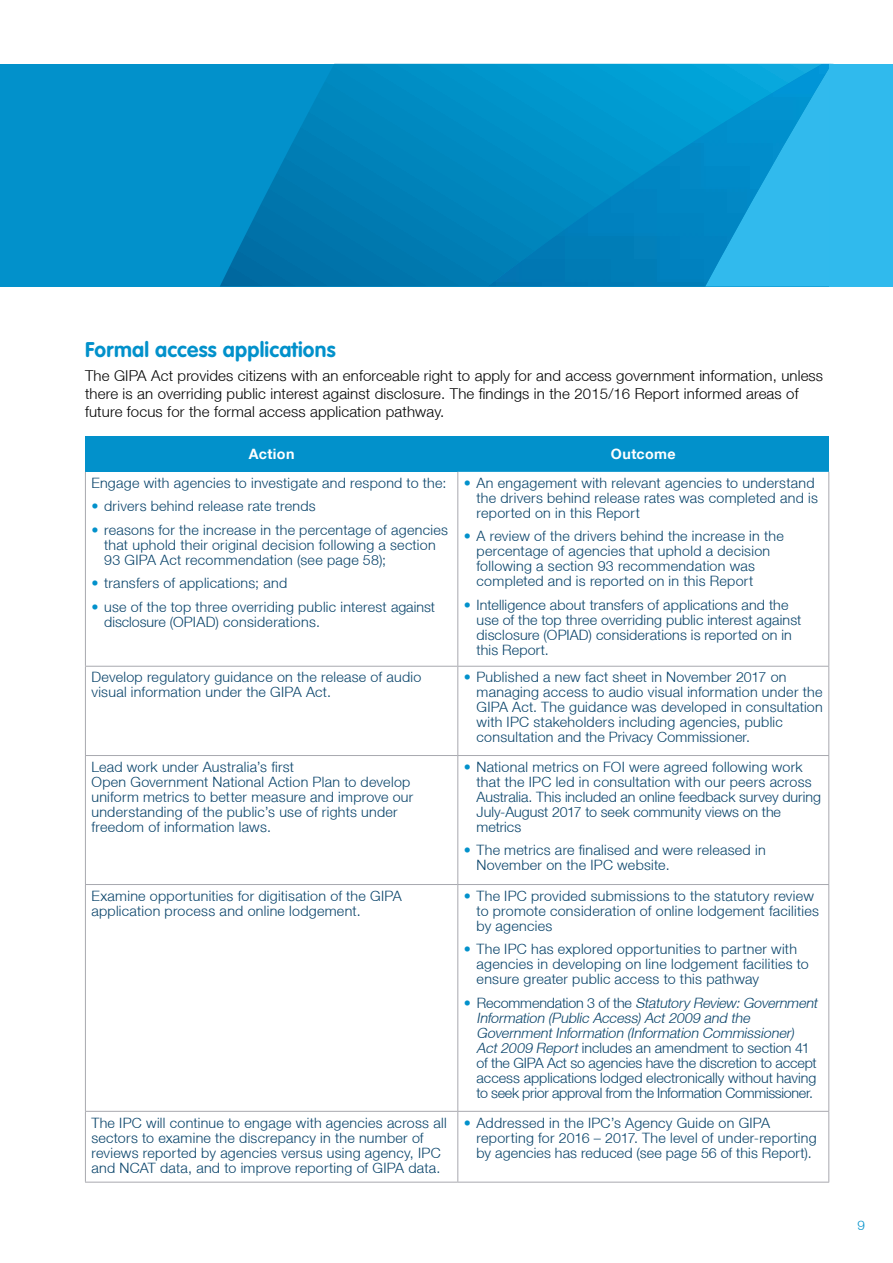
<style>
.page{position:relative;width:893px;height:1263px;background:#fff}
.page>*{position:absolute;margin:0;border:0;box-sizing:border-box;transform-origin:0 0}
.t1{font:700 21px "VAG Rounded Std";letter-spacing:.01em;color:#0291cb}
.t2{font:300 15px/18px "Helvetica Neue LT";letter-spacing:.01em;color:#000}
.t3{font:300 14.25px/15px "Helvetica Neue LT";letter-spacing:.02em;color:#074269}
.t4{font:300 14.25px/15px "Helvetica Neue LT";letter-spacing:-.01em;color:#074269}
.t5{font:700 14.25px "Helvetica Neue LT";letter-spacing:.025em;color:#fff}
.t6{font:300 13.5px "Helvetica Neue LT";color:#0291cb}
.s1{color:#0291cb}
.s2{font-style:italic}
</style>
<div class="page">
<div style="left:0;top:64px;width:833px;height:222px;background:#0291cb"></div>
<svg style="left:220px;top:66px;width:267px;height:220px"></svg>
<img style="left:487px;top:64px;width:342px;height:222px">
<div style="left:829px;top:64px;width:64px;height:222px;background:#30baed"></div>
<div style="left:85px;top:436px;width:373px;height:36px;background:#0291cb"></div>
<div style="left:458px;top:436px;width:371px;height:36px;background:#0291cb"></div>
<svg style="left:458px;top:472px;width:370px;height:710px"></svg>
<hr style="left:85px;top:472px;width:1px;height:194px;background:#a8a9af">
<hr style="left:457px;top:472px;width:1px;height:194px;background:#a8a9af">
<hr style="left:828px;top:472px;width:1px;height:194px;background:#a8a9af">
<hr style="left:85px;top:666px;width:373px;height:1px;background:#a8a9af">
<hr style="left:85px;top:667px;width:1px;height:88px;background:#a8a9af">
<hr style="left:458px;top:666px;width:371px;height:1px;background:#a8a9af">
<hr style="left:457px;top:667px;width:1px;height:88px;background:#a8a9af">
<hr style="left:828px;top:667px;width:1px;height:88px;background:#a8a9af">
<hr style="left:85px;top:755px;width:373px;height:1px;background:#a8a9af">
<hr style="left:85px;top:756px;width:1px;height:128px;background:#a8a9af">
<hr style="left:458px;top:755px;width:371px;height:1px;background:#a8a9af">
<hr style="left:457px;top:756px;width:1px;height:128px;background:#a8a9af">
<hr style="left:828px;top:756px;width:1px;height:128px;background:#a8a9af">
<hr style="left:85px;top:884px;width:373px;height:1px;background:#a8a9af">
<hr style="left:85px;top:885px;width:1px;height:226px;background:#a8a9af">
<hr style="left:458px;top:884px;width:371px;height:1px;background:#a8a9af">
<hr style="left:457px;top:885px;width:1px;height:226px;background:#a8a9af">
<hr style="left:828px;top:885px;width:1px;height:226px;background:#a8a9af">
<hr style="left:85px;top:1111px;width:373px;height:1px;background:#a8a9af">
<hr style="left:85px;top:1112px;width:1px;height:70px;background:#a8a9af">
<hr style="left:458px;top:1111px;width:371px;height:1px;background:#a8a9af">
<hr style="left:457px;top:1112px;width:1px;height:70px;background:#a8a9af">
<hr style="left:828px;top:1112px;width:1px;height:70px;background:#a8a9af">
<hr style="left:85px;top:1182px;width:373px;height:1px;background:#a8a9af">
<hr style="left:458px;top:1182px;width:371px;height:1px;background:#a8a9af">
<h1 class="t1" style="left:85px;top:337px;width:252px">Formal access applications</h1>
<p class="t2" style="left:85px;top:367px;width:740px">The GIPA Act provides citizens with an enforceable right to apply for and access government information, unless there is an overriding public interest against disclosure. The findings in the 2015/16 Report informed areas of future focus for the formal access application pathway.</p>
<p class="t5" style="left:249px;top:445px;width:47px">Action</p>
<p class="t5" style="left:611px;top:445px;width:66px">Outcome</p>
<p class="t3" style="left:91px;top:475px;width:356px">Engage with agencies to investigate and respond to the:</p>
<p class="t3" style="left:91px;top:498px;width:226px"><span class="s1">•</span> drivers behind release rate trends</p>
<p class="t3" style="left:104px;top:522px;width:345px;text-indent:-13px"><span class="s1">•</span> reasons for the increase in the percentage of agencies that uphold their original decision following a section<br>93 GIPA Act recommendation (see page 58);</p>
<p class="t3" style="left:91px;top:575px;width:197px"><span class="s1">•</span> transfers of applications; and</p>
<p class="t3" style="left:104px;top:599px;width:332px;text-indent:-13px"><span class="s1">•</span> use of the top three overriding public interest against disclosure (OPIAD) considerations.</p>
<p class="t3" style="left:477px;top:475px;width:343px;text-indent:-13px"><span class="s1">•</span> An engagement with relevant agencies to understand the drivers behind release rates was completed and is reported on in this Report</p>
<p class="t3" style="left:477px;top:528px;width:309px;text-indent:-13px"><span class="s1">•</span> A review of the drivers behind the increase in the percentage of agencies that uphold a decision following a section 93 recommendation was completed and is reported on in this Report</p>
<p class="t3" style="left:477px;top:597px;width:326px;text-indent:-13px"><span class="s1">•</span> Intelligence about transfers of applications and the use of the top three overriding public interest against disclosure (OPIAD) considerations is reported on in this Report.</p>
<p class="t3" style="left:91px;top:669px;width:331px">Develop regulatory guidance on the release of audio visual information under the GIPA Act.</p>
<p class="t3" style="left:477px;top:669px;width:348px;text-indent:-13px"><span class="s1">•</span> Published a new fact sheet in November 2017 on managing access to audio visual information under the GIPA Act. The guidance was developed in consultation with IPC stakeholders including agencies, public consultation and the Privacy Commissioner.</p>
<p class="t3" style="left:91px;top:759px;width:323px">Lead work under Australia’s first<br>Open Government National Action Plan to develop uniform metrics to better measure and improve our understanding of the public’s use of rights under freedom of information laws.</p>
<p class="t3" style="left:477px;top:759px;width:346px;text-indent:-13px"><span class="s1">•</span> National metrics on FOI were agreed following work that the IPC led in consultation with our peers across Australia. This included an online feedback survey during July-August 2017 to seek community views on the metrics</p>
<p class="t3" style="left:477px;top:842px;width:291px;text-indent:-13px"><span class="s1">•</span> The metrics are finalised and were released in<br>November on the IPC website.</p>
<p class="t3" style="left:91px;top:888px;width:312px">Examine opportunities for digitisation of the GIPA application process and online lodgement.</p>
<p class="t3" style="left:477px;top:888px;width:344px;text-indent:-13px"><span class="s1">•</span> The IPC provided submissions to the statutory review to promote consideration of online lodgement facilities by agencies</p>
<p class="t3" style="left:477px;top:941px;width:334px;text-indent:-13px"><span class="s1">•</span> The IPC has explored opportunities to partner with agencies in developing on line lodgement facilities to ensure greater public access to this pathway</p>
<p class="t4" style="left:477px;top:995px;width:345px;text-indent:-13px"><span class="s1">•</span> R e c o m m e n d at i o n 3 of t h e <span class="s2">Statutory Review:Government Information (Public Access) Act2009 and the GovernmentInformation (Information Commissioner)<br>Act2009 Report</span>includes an amendment to section 41 of the GIPA Act so agencies have the discretion to accept access applications lodged electronically without having to seek prior approval from the Information Commissioner.</p>
<p class="t3" style="left:91px;top:1115px;width:357px">The IPC will continue to engage with agencies across all sectors to examine the discrepancy in the number of reviews reported by agencies versus using agency, IPC and NCAT data, and to improve reporting of GIPA data.</p>
<p class="t3" style="left:477px;top:1115px;width:342px;text-indent:-13px"><span class="s1">•</span> Addressed in the IPC’s Agency Guide on GIPA reporting for 2016 – 2017. The level of under-reporting by agencies has reduced (see page 56 of this Report).</p>
<p class="t6" style="left:857px;top:1217px;width:9px">9</p>
</div>
